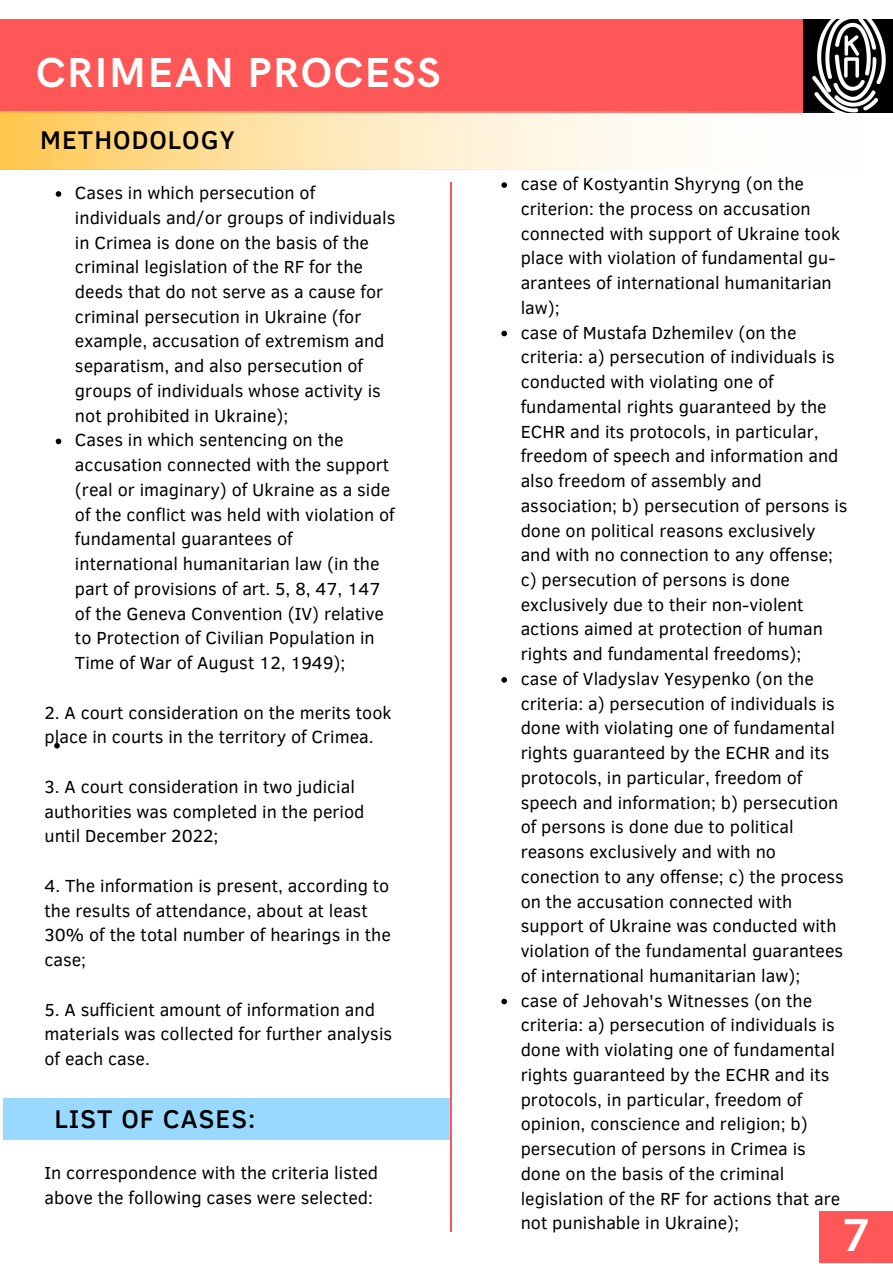
<style>
.page{position:relative;width:893px;height:1264px;background:#fff}
.page>*{position:absolute;margin:0;border:0;box-sizing:border-box;transform-origin:0 0}
.t1{font:700 46.35px "HK Grotesk";color:#fff}
.t2{font:700 42px "HK Grotesk";letter-spacing:.04em;color:#fff}
.t3{font:500 26.25px "Clear Sans";letter-spacing:.04em;color:#000}
.t4{font:18px/24.8px "Clear Sans";color:#000}
</style>
<div class="page">
<div style="left:0;top:19px;width:892px;height:94px;background:#ff5757"></div>
<svg style="left:90px;top:169px;width:54px;height:1px"></svg>
<hr style="left:450px;top:183px;width:1px;height:1048px;background:#ff5757">
<img style="left:803px;top:20px;width:89px;height:92px">
<svg style="left:56px;top:191px;width:5px;height:6px"></svg>
<svg style="left:56px;top:438px;width:5px;height:6px"></svg>
<svg style="left:501px;top:182px;width:6px;height:6px"></svg>
<svg style="left:501px;top:331px;width:6px;height:5px"></svg>
<svg style="left:501px;top:677px;width:6px;height:5px"></svg>
<svg style="left:501px;top:998px;width:6px;height:6px"></svg>
<div style="left:819px;top:1211px;width:73px;height:51px;background:#ff5757"></div>
<svg style="left:0;top:111px;width:865px;height:58px"></svg>
<div style="left:3px;top:1098px;width:446px;height:41px;background:#99d9ff"></div>
<svg style="left:54px;top:743px;width:6px;height:5px"></svg>
<p class="t2" style="left:36px;top:49px;width:405px">CRIMEAN PROCESS</p>
<p class="t3" style="left:40px;top:121px;width:196px">METHODOLOGY</p>
<p class="t4" style="left:75px;top:179px;width:322px">Cases in which persecution of individuals and/or groups of individuals in Crimea is done on the basis of the criminal legislation of the RF for the deeds that do not serve as a cause for criminal persecution in Ukraine (for example, accusation of extremism and separatism, and also persecution of groups of individuals whose activity is not prohibited in Ukraine);</p>
<p class="t4" style="left:75px;top:427px;width:321px">Cases in which sentencing on the accusation connected with the support (real or imaginary) of Ukraine as a side of the conflict was held with violation of fundamental guarantees of international humanitarian law (in the part of provisions of art. 5, 8, 47, 147 of the Geneva Convention (IV) relative to Protection of Civilian Population in Time of War of August 12, 1949);</p>
<p class="t4" style="left:44px;top:699px;width:349px">2. A court consideration on the merits took place in courts in the territory of Crimea.</p>
<p class="t4" style="left:44px;top:773px;width:321px">3. A court consideration in two judicial authorities was completed in the period until December 2022;</p>
<p class="t4" style="left:44px;top:872px;width:348px">4. The information is present, according to the results of attendance, about at least<br>30% of the total number of hearings in the case;</p>
<p class="t4" style="left:44px;top:995px;width:349px">5. A sufficient amount of information and materials was collected for further analysis of each case.</p>
<p class="t3" style="left:55px;top:1100px;width:202px">LIST OF CASES:</p>
<p class="t4" style="left:44px;top:1159px;width:335px">In correspondence with the criteria listed above the following cases were selected:</p>
<p class="t4" style="left:520px;top:170px;width:321px">case of Kostyantin Shyryng (on the criterion: the process on accusation connected with support of Ukraine took place with violation of fundamental gu&shy;arantees of international humanitarian law);</p>
<p class="t4" style="left:520px;top:319px;width:328px">case of Mustafa Dzhemilev (on the criteria: a) persecution of individuals is conducted with violating one of fundamental rights guaranteed by the ECHR and its protocols, in particular, freedom of speech and information and also freedom of assembly and association; b) persecution of persons is done on political reasons exclusively and with no connection to any offense; c) persecution of persons is done exclusively due to their non-violent actions aimed at protection of human rights and fundamental freedoms);</p>
<p class="t4" style="left:520px;top:665px;width:325px">case of Vladyslav Yesypenko (on the criteria: a) persecution of individuals is done with violating one of fundamental rights guaranteed by the ECHR and its protocols, in particular, freedom of speech and information; b) persecution of persons is done due to political reasons exclusively and with no conection to any offense; c) the process on the accusation connected with support of Ukraine was conducted with violation of the fundamental guarantees of international humanitarian law);</p>
<p class="t4" style="left:520px;top:987px;width:321px">case of Jehovah's Witnesses (on the criteria: a) persecution of individuals is done with violating one of fundamental rights guaranteed by the ECHR and its protocols, in particular, freedom of opinion, conscience and religion; b) persecution of persons in Crimea is done on the basis of the criminal legislation of the RF for actions that are not punishable in Ukraine);</p>
<p class="t1" style="left:842px;top:1209px;width:28px">7</p>
</div>
